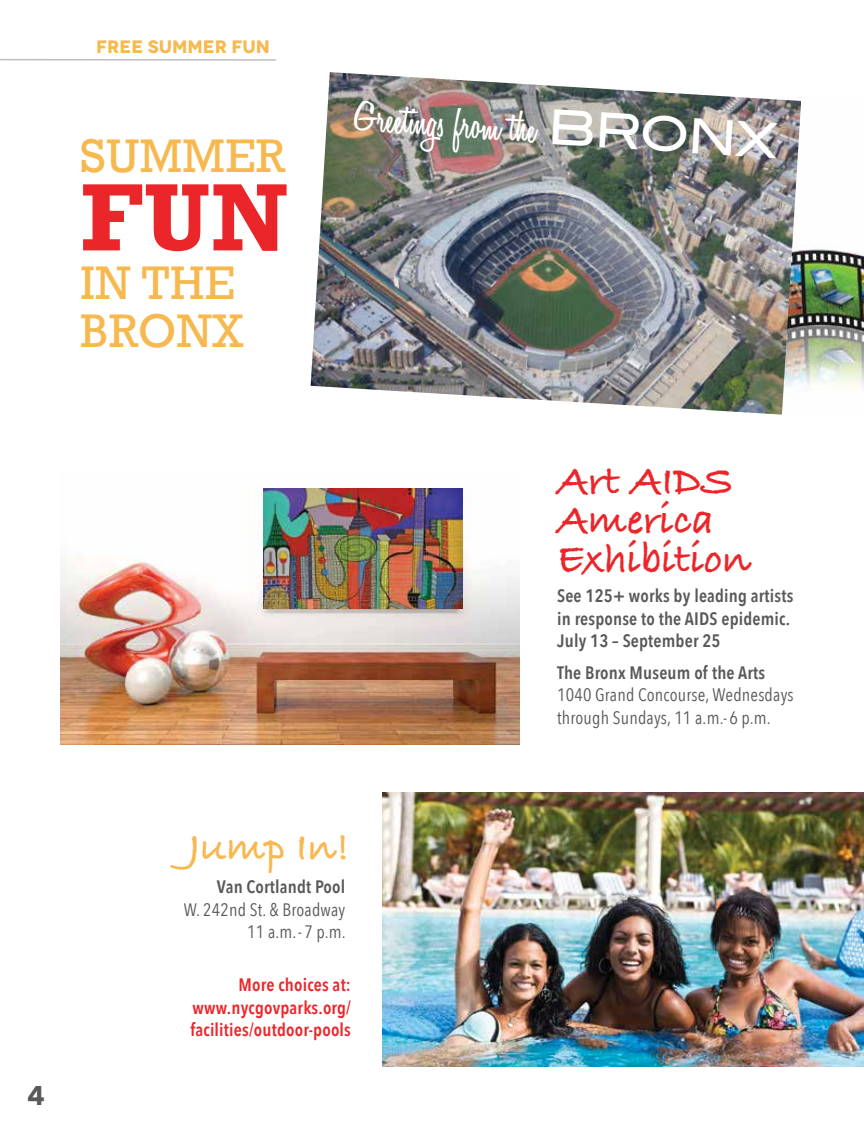
<style>
.page{position:relative;width:864px;height:1134px;background:#fff}
.page>*{position:absolute;margin:0;border:0;box-sizing:border-box;transform-origin:0 0}
.t1{font:700 97.2px "Rockwell";color:#eb262a}
.t2{font:48.45px/48.4px "Rockwell";letter-spacing:.01em;color:#f6b84f}
.t3{font:46.65px "Blair Md ITCTT Medium";color:#fff}
.t4{font:600 44.7px "Honey Script";color:#fff}
.t5{font:700 43.5px/39px "Bradley Hand ITCTT";letter-spacing:-.01em;color:#eb262a}
.t6{font:700 43.5px "Bradley Hand ITCTT";letter-spacing:-.01em;color:#f6b84f}
.t7{font:700 27px "Avenir Next";color:#58595b}
.t8{font:600 18px/22.5px "Avenir Next Condensed";letter-spacing:.01em;color:#58595b}
.t9{font:18px/22.5px "Avenir Next Condensed";letter-spacing:.01em;color:#58595b}
.t10{font:600 18px/22.5px "Avenir Next Condensed";letter-spacing:.01em;color:#eb262a;text-align:justify}
.t11{font:700 18px "Novecentowide";color:#f6b84f}
</style>
<div class="page">
<hr style="left:0;top:59px;width:276px;height:2px;background:#bcbec0">
<img style="left:60px;top:487px;width:459px;height:258px">
<img style="left:383px;top:792px;width:481px;height:274px">
<img style="left:264px;top:489px;width:198px;height:120px">
<img style="left:801px;top:249px;width:63px;height:140px">
<img style="left:311px;top:72px;width:490px;height:343px">
<p class="t11" style="left:96px;top:36px;width:175px">FREE SUMMER FUN</p>
<h2 class="t2" style="left:80px;top:132px;width:206px">SUMMER</h2>
<h1 class="t1" style="left:80px;top:159px;width:209px">FUN</h1>
<h2 class="t2" style="left:80px;top:259px;width:165px">IN THE<br>BRONX</h2>
<h3 class="t4" style="left:356px;top:89px;width:184px;rotate:4deg">Greetings from the</h3>
<h3 class="t3" style="left:550px;top:90px;width:232px;rotate:3deg">BRONX</h3>
<h3 class="t7" style="left:28px;top:1079px;width:19px">4</h3>
<h3 class="t6" style="left:188px;top:814px;width:163px">Jump In!</h3>
<p class="t8" style="left:217px;top:875px;width:130px">Van Cortlandt Pool</p>
<p class="t9" style="left:184px;top:898px;width:164px;text-align:right">W. 242nd St. &amp; Broadway<br>11 a.m. - 7 p.m.</p>
<p class="t10" style="left:190px;top:974px;width:162px;text-indent:48px">More choices at: www.nycgovparks.org/ facilities/outdoor-pools</p>
<h3 class="t5" style="left:557px;top:459px;width:196px">Art AIDS<br>America<br>Exhibition</h3>
<p class="t8" style="left:557px;top:585px;width:238px">See 125+ works by leading artists in response to the AIDS epidemic.<br>July 13 – September 25</p>
<p class="t8" style="left:557px;top:661px;width:210px">The Bronx Museum of the Arts</p>
<p class="t9" style="left:557px;top:684px;width:238px">1040 Grand Concourse, Wednesdays through Sundays, 11 a.m.- 6 p.m.</p>
</div>
